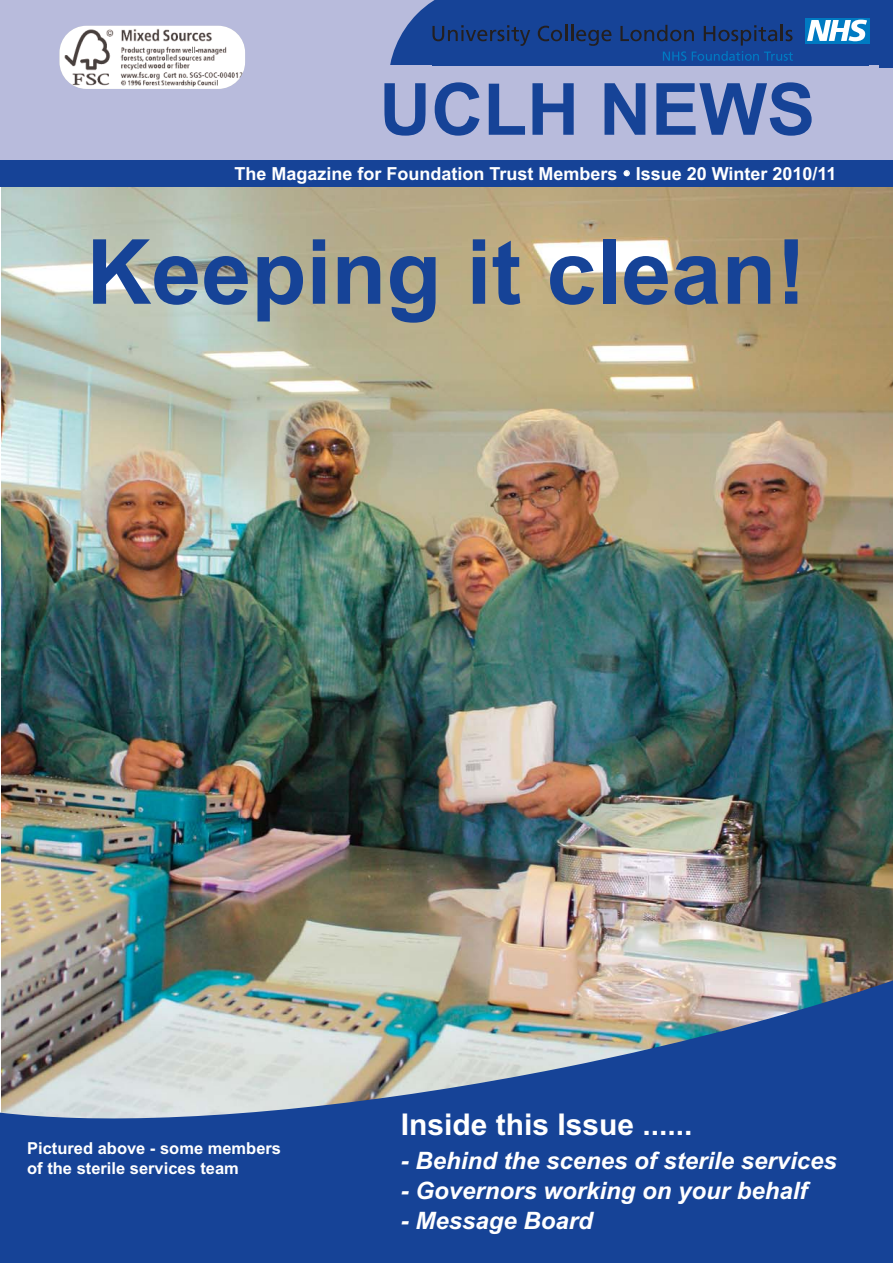
<style>
.page{position:relative;width:893px;height:1263px;background:#fff}
.page>*{position:absolute;margin:0;border:0;box-sizing:border-box;transform-origin:0 0}
.t1{font:700 90px "Arial";color:#164397}
.t2{font:700 72px "Arial";color:#164397}
.t3{font:700 30px "Arial";color:#fff}
.t4{font:italic 700 24px "Arial";color:#fff}
.t5{font:700 18px "Arial";color:#fff}
.t6{font:700 16.5px/19.8px "Arial";color:#fff}
</style>
<div class="page">
<img style="left:1px;top:187px;width:892px;height:786px">
<div style="left:0;top:0;width:893px;height:183px;background:#b8bbdc"></div>
<svg style="left:390px;top:0;width:489px;height:65px;background:#27509e"></svg>
<div style="left:0;top:160px;width:893px;height:27px;background:#164397"></div>
<div style="left:432px;top:13px;width:437px;height:52px;background:#164397"></div>
<div style="left:805px;top:18px;width:64px;height:26px;background:#007ac2"></div>
<svg style="left:807px;top:20px;width:60px;height:21px"></svg>
<svg style="left:432px;top:25px;width:98px;height:21px"></svg>
<svg style="left:538px;top:25px;width:73px;height:21px"></svg>
<svg style="left:620px;top:25px;width:173px;height:36px"></svg>
<img style="left:0;top:973px;width:893px;height:290px">
<img style="left:60px;top:26px;width:185px;height:63px;border-radius:27px">
<div style="left:879px;top:1196px;width:14px;height:67px;background:#164397"></div>
<div style="left:879px;top:0;width:14px;height:67px;background:#164397"></div>
<h2 class="t2" style="left:379px;top:83px;width:437px">UCLH NEWS</h2>
<p class="t5" style="left:235px;top:167px;width:603px">The Magazine for Foundation Trust Members Issue 20 Winter 2010/11</p>
<h1 class="t1" style="left:86px;top:239px;width:721px">Keeping it clean!</h1>
<p class="t6" style="left:27px;top:1140px;width:255px">Pictured above - some members of the sterile services team</p>
<p class="t3" style="left:401px;top:1114px;width:293px">Inside this Issue ......</p>
<p class="t4" style="left:401px;top:1152px;width:437px">- Behind the scenes of sterile services</p>
<p class="t4" style="left:401px;top:1182px;width:408px">- Governors working on your behalf</p>
<p class="t4" style="left:401px;top:1212px;width:193px">- Message Board</p>
</div>
